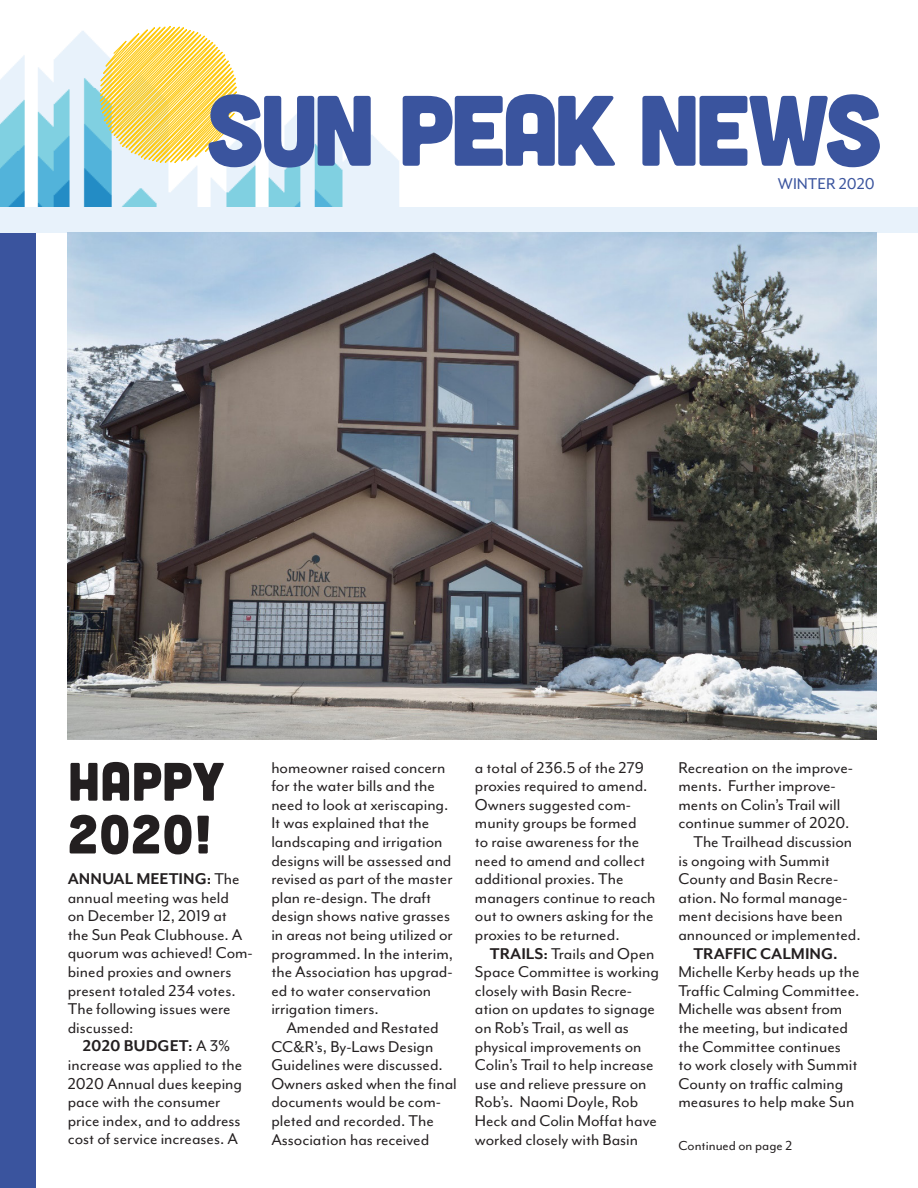
<style>
.page{position:relative;width:918px;height:1188px;background:#fff}
.page>*{position:absolute;margin:0;border:0;box-sizing:border-box;transform-origin:0 0}
.Cubano_hed_-_larger{font:54px/52.8px "Cubano";color:#231f20}
.News_text_basic{font:18px/18.6px "Mr Eaves Mod OT";color:#231f20}
.News_text_basic_no_i{font:18px/18.6px "Mr Eaves Mod OT";color:#231f20}
.Headline_-_small{font:18px "Mr Eaves Mod OT";color:#3a549e}
.Cubano_hed_small{font:15px "Mr Eaves Mod OT";color:#231f20}
.s1{font-weight:700}
</style>
<div class="page">
<div style="left:0;top:222px;width:36px;height:966px;background:#3a549e"></div>
<img style="left:0;top:31px;width:399px;height:176px">
<svg style="left:100px;top:26px;width:139px;height:139px"></svg>
<svg style="left:208px;top:94px;width:672px;height:74px;fill:#3a549e"></svg>
<div style="left:0;top:207px;width:918px;height:25px;background:#e8f2fb"></div>
<img style="left:68px;top:232px;width:808px;height:507px">
<p class="Headline_-_small" style="left:778px;top:173px;width:98px">WINTER 2020</p>
<p class="Cubano_hed_-_larger" style="left:68px;top:753px;width:158px">Happy<br>2020!</p>
<p class="News_text_basic_no_i" style="left:68px;top:870px;width:187px"><span class="s1">ANNUAL MEETING:</span> The annual meeting was held<br>on December 12, 2019 at<br>the Sun Peak Clubhouse. A quorum was achieved! Com&shy;bined proxies and owners present totaled 234 votes.<br>The following issues were discussed:</p>
<p class="News_text_basic" style="left:68px;top:1037px;width:176px;text-indent:15px"><span class="s1">2020 BUDGET:</span> A 3% increase was applied to the<br>2020 Annual dues keeping pace with the consumer price index, and to address cost of service increases. A</p>
<p class="News_text_basic" style="left:271px;top:758px;width:183px">homeowner raised concern for the water bills and the need to look at xeriscaping.<br>It was explained that the landscaping and irrigation designs will be assessed and revised as part of the master plan re-design. The draft design shows native grasses in areas not being utilized or programmed. In the interim, the Association has upgrad&shy;ed to water conservation irrigation timers.</p>
<p class="News_text_basic" style="left:271px;top:1019px;width:187px;text-indent:15px">Amended and Restated<br>CC&amp;R’s, By-Laws Design<br>Guidelines were discussed.<br>Owners asked when the final documents would be com&shy;pleted and recorded. The<br>Association has received</p>
<p class="News_text_basic" style="left:475px;top:758px;width:182px">a total of 236.5 of the 279 proxies required to amend.<br>Owners suggested com&shy;munity groups be formed<br>to raise awareness for the need to amend and collect additional proxies. The managers continue to reach out to owners asking for the proxies to be returned.</p>
<p class="News_text_basic" style="left:475px;top:944px;width:186px;text-indent:15px"><span class="s1">TRAILS:</span> Trails and Open<br>Space Committee is working closely with Basin Recre&shy;ation on updates to signage on Rob’s Trail, as well as physical improvements on<br>Colin’s Trail to help increase use and relieve pressure on<br>Rob’s. Naomi Doyle, Rob<br>Heck and Colin Moffat have worked closely with Basin</p>
<p class="News_text_basic" style="left:678px;top:758px;width:176px">Recreation on the improve&shy;ments. Further improve&shy;ments on Colin’s Trail will continue summer of 2020.</p>
<p class="News_text_basic" style="left:678px;top:833px;width:184px;text-indent:15px">The Trailhead discussion is ongoing with Summit<br>County and Basin Recre&shy;ation. No formal manage&shy;ment decisions have been announced or implemented.</p>
<p class="News_text_basic" style="left:678px;top:944px;width:183px;text-indent:15px"><span class="s1">TRAFFIC CALMING.<br></span>Michelle Kerby heads up the<br>Traffic Calming Committee.<br>Michelle was absent from the meeting, but indicated the Committee continues<br>to work closely with Summit<br>County on traffic calming measures to help make Sun</p>
<p class="Cubano_hed_small" style="left:678px;top:1137px;width:115px">Continued on page 2</p>
</div>
